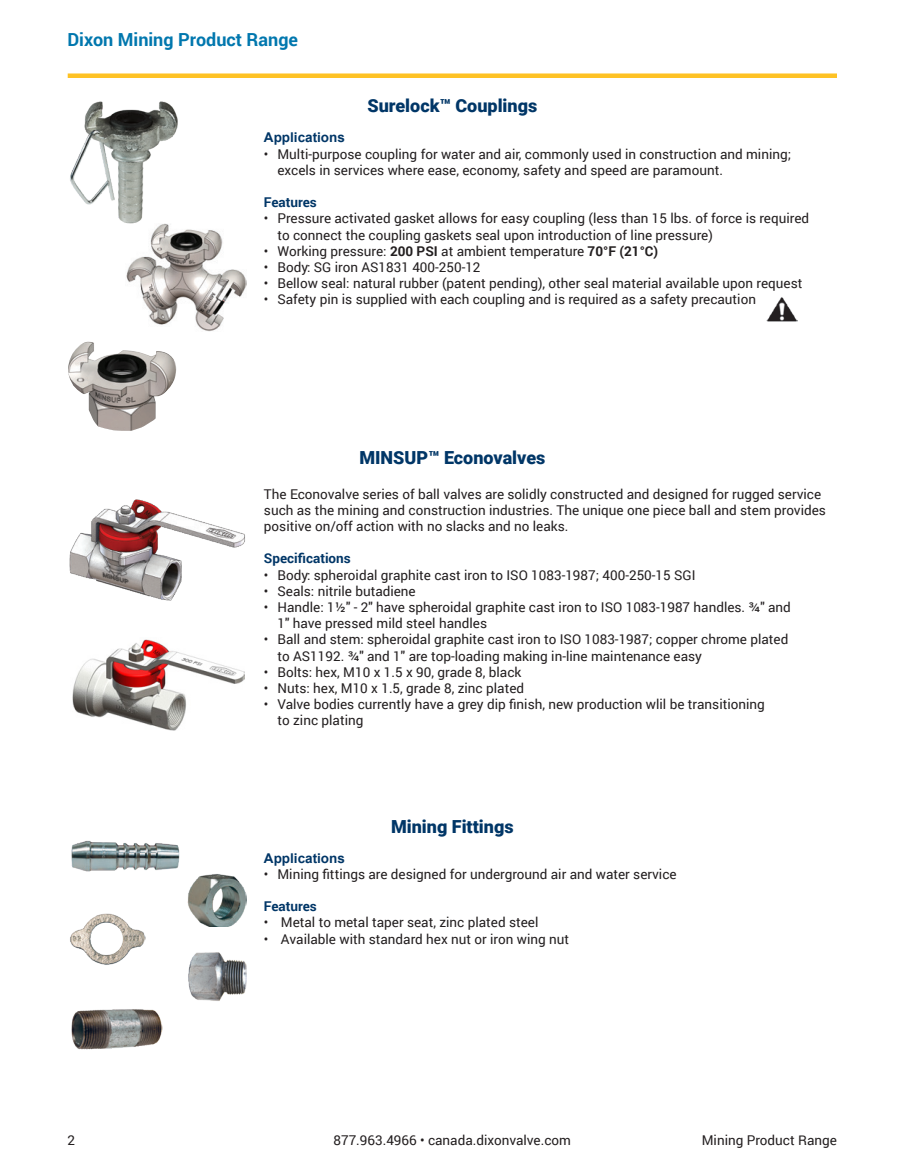
<style>
.page{position:relative;width:918px;height:1175px;background:#fff}
.page>*{position:absolute;margin:0;border:0;box-sizing:border-box;transform-origin:0 0}
._2020_Product_Name{font:900 18px "Roboto";color:#003667}
.t1{font:700 18px "Roboto";color:#0077ae}
._2020_Body_Text{font:13.5px/16.2px "Roboto";color:#231f20}
._2020_Body_Text_Head{font:700 13.5px "Roboto";color:#003667}
._2020_Body_Text_Head-2{font:700 13.5px "Arial";color:#003667}
.s1{font-weight:700}
</style>
<div class="page">
<div style="left:68px;top:73px;width:769px;height:5px;background:#fec224"></div>
<img style="left:69px;top:499px;width:176px;height:102px">
<img style="left:72px;top:639px;width:173px;height:91px">
<img style="left:126px;top:225px;width:120px;height:106px">
<img style="left:68px;top:342px;width:108px;height:89px">
<img style="left:70px;top:101px;width:108px;height:124px">
<img style="left:767px;top:297px;width:31px;height:25px">
<img style="left:187px;top:874px;width:59px;height:53px">
<img style="left:70px;top:913px;width:76px;height:52px">
<img style="left:71px;top:1009px;width:92px;height:41px">
<img style="left:71px;top:840px;width:109px;height:32px">
<img style="left:188px;top:952px;width:58px;height:49px">
<h1 class="t1" style="left:68px;top:27px;width:232px">Dixon Mining Product Range</h1>
<p class="_2020_Product_Name" style="left:367px;top:93px;width:171px">Surelock™ Couplings</p>
<p class="_2020_Body_Text_Head-2" style="left:264px;top:128px;width:83px">Applications</p>
<p class="_2020_Body_Text" style="left:277px;top:145px;width:515px;text-indent:-14px">• Multi-purpose coupling for water and air, commonly used in construction and mining; excels in services where ease, economy, safety and speed are paramount.</p>
<p class="_2020_Body_Text_Head" style="left:264px;top:193px;width:54px">Features</p>
<p class="_2020_Body_Text" style="left:277px;top:210px;width:533px;text-indent:-14px">• Pressure activated gasket allows for easy coupling (less than 15 lbs. of force is required to connect the coupling gaskets seal upon introduction of line pressure)</p>
<p class="_2020_Body_Text" style="left:264px;top:242px;width:396px">• Working pressure: <span class="s1">200 PSI</span> at ambient temperature <span class="s1">70°F (21°C)</span></p>
<p class="_2020_Body_Text" style="left:264px;top:258px;width:218px">• Body: SG iron AS1831 400-250-12</p>
<p class="_2020_Body_Text" style="left:264px;top:275px;width:540px">• Bellow seal: natural rubber (patent pending), other seal material available upon request</p>
<p class="_2020_Body_Text" style="left:264px;top:291px;width:494px">• Safety pin is supplied with each coupling and is required as a safety precaution</p>
<p class="_2020_Product_Name" style="left:359px;top:445px;width:188px">MINSUP™ Econovalves</p>
<p class="_2020_Body_Text" style="left:264px;top:485px;width:559px">The Econovalve series of ball valves are solidly constructed and designed for rugged service</p>
<p class="_2020_Body_Text" style="left:264px;top:501px;width:564px">such as the mining and construction industries. The unique one piece ball and stem provides</p>
<p class="_2020_Body_Text" style="left:264px;top:517px;width:306px">positive on/off action with no slacks and no leaks.</p>
<p class="_2020_Body_Text_Head" style="left:264px;top:549px;width:88px">Specifications</p>
<p class="_2020_Body_Text" style="left:264px;top:566px;width:433px">• Body: spheroidal graphite cast iron to ISO 1083-1987; 400-250-15 SGI</p>
<p class="_2020_Body_Text" style="left:264px;top:582px;width:153px">• Seals: nitrile butadiene</p>
<p class="_2020_Body_Text" style="left:277px;top:598px;width:515px;text-indent:-14px">• Handle: 1½" - 2" have spheroidal graphite cast iron to ISO 1083-1987 handles. ¾" and<br>1" have pressed mild steel handles</p>
<p class="_2020_Body_Text" style="left:277px;top:631px;width:513px;text-indent:-14px">• Ball and stem: spheroidal graphite cast iron to ISO 1083-1987; copper chrome plated to AS1192. ¾" and 1" are top-loading making in-line maintenance easy</p>
<p class="_2020_Body_Text" style="left:264px;top:663px;width:259px">• Bolts: hex, M10 x 1.5 x 90, grade 8, black</p>
<p class="_2020_Body_Text" style="left:264px;top:679px;width:262px">• Nuts: hex, M10 x 1.5, grade 8, zinc plated</p>
<p class="_2020_Body_Text" style="left:277px;top:696px;width:489px;text-indent:-14px">• Valve bodies currently have a grey dip finish, new production wlil be transitioning to zinc plating</p>
<p class="_2020_Product_Name" style="left:391px;top:813px;width:124px">Mining Fittings</p>
<p class="_2020_Body_Text_Head-2" style="left:264px;top:848px;width:83px">Applications</p>
<p class="_2020_Body_Text" style="left:264px;top:865px;width:414px">• Mining fittings are designed for underground air and water service</p>
<p class="_2020_Body_Text_Head" style="left:264px;top:897px;width:54px">Features</p>
<p class="_2020_Body_Text" style="left:264px;top:914px;width:276px">• Metal to metal taper seat, zinc plated steel</p>
<p class="_2020_Body_Text" style="left:264px;top:930px;width:307px">• Available with standard hex nut or iron wing nut</p>
<p class="_2020_Body_Text" style="left:68px;top:1131px;width:9px">2</p>
<p class="_2020_Body_Text" style="left:334px;top:1131px;width:239px">877.963.4966 • canada.dixonvalve.com</p>
<p class="_2020_Body_Text" style="left:702px;top:1131px;width:137px">Mining Product Range</p>
</div>
